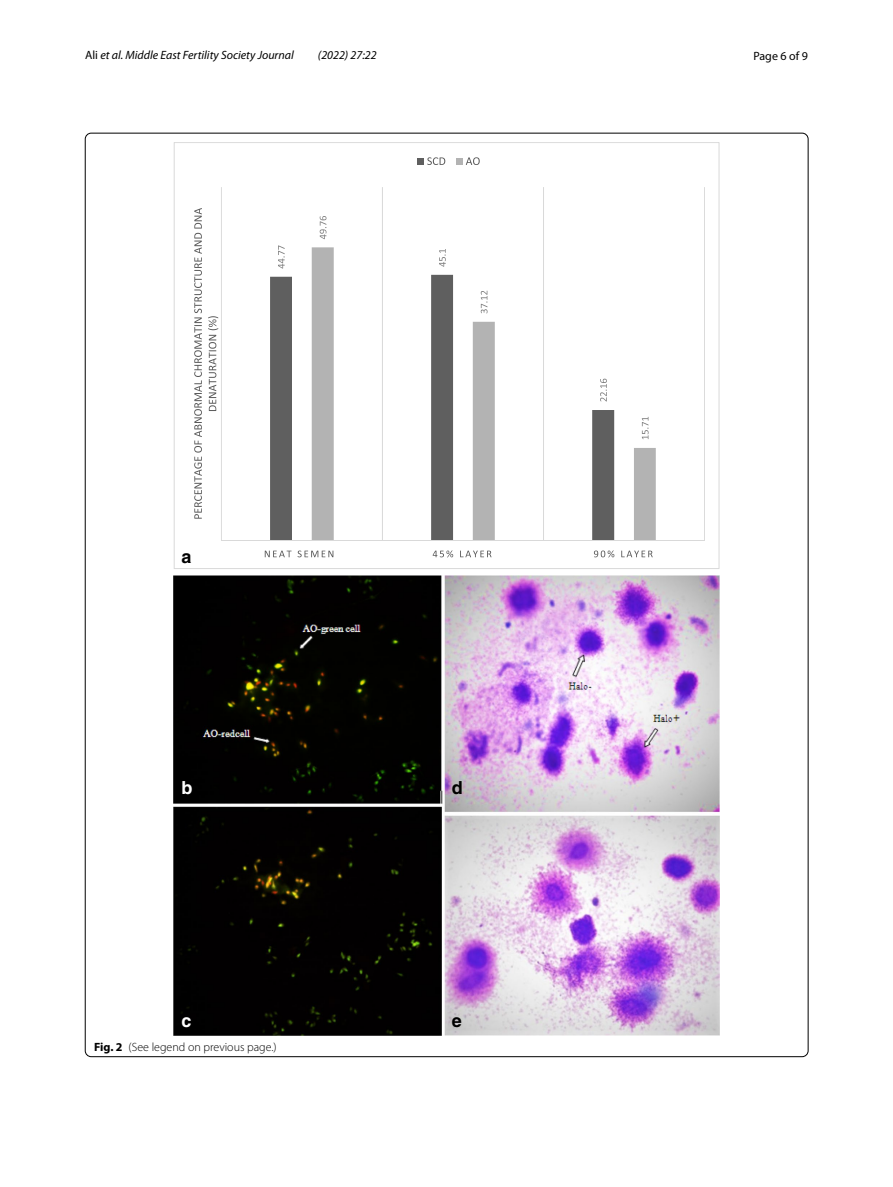
<style>
.page{position:relative;width:893px;height:1187px;background:#fff}
.page>*{position:absolute;margin:0;border:0;box-sizing:border-box;transform-origin:0 0}
.t1{font:700 18px "Helvetica";color:#000}
.t2{font:700 18px "Helvetica";color:#fff}
.t3{font:italic 12px "Myriad Pro";color:#000}
.t4{font:300 12px "Myriad Pro";color:#000}
.t5{font:12px "Myriad Pro";color:#000}
.s1{font-style:normal}
.s2{font-weight:700}
</style>
<div class="page">
<img style="left:174px;top:575px;width:546px;height:460px">
<svg style="left:174px;top:142px;width:545px;height:427px"></svg>
<p class="t3" style="left:85px;top:48px;width:210px"><span class="s1">Ali</span> et al. Middle East Fertility Society Journal</p>
<p class="t3" style="left:318px;top:48px;width:60px">(2022) 27:22</p>
<p class="t5" style="left:753px;top:48px;width:56px">Page 6 of 9</p>
<h1 class="t1" style="left:181px;top:545px;width:12px">a</h1>
<h1 class="t2" style="left:181px;top:776px;width:13px">b</h1>
<h1 class="t1" style="left:452px;top:776px;width:13px">d</h1>
<h1 class="t2" style="left:181px;top:1009px;width:12px">c</h1>
<h1 class="t1" style="left:452px;top:1009px;width:12px">e</h1>
<p class="t4" style="left:94px;top:1040px;width:184px"><span class="s2">Fig. 2</span> (See legend on previous page.)</p>
</div>
